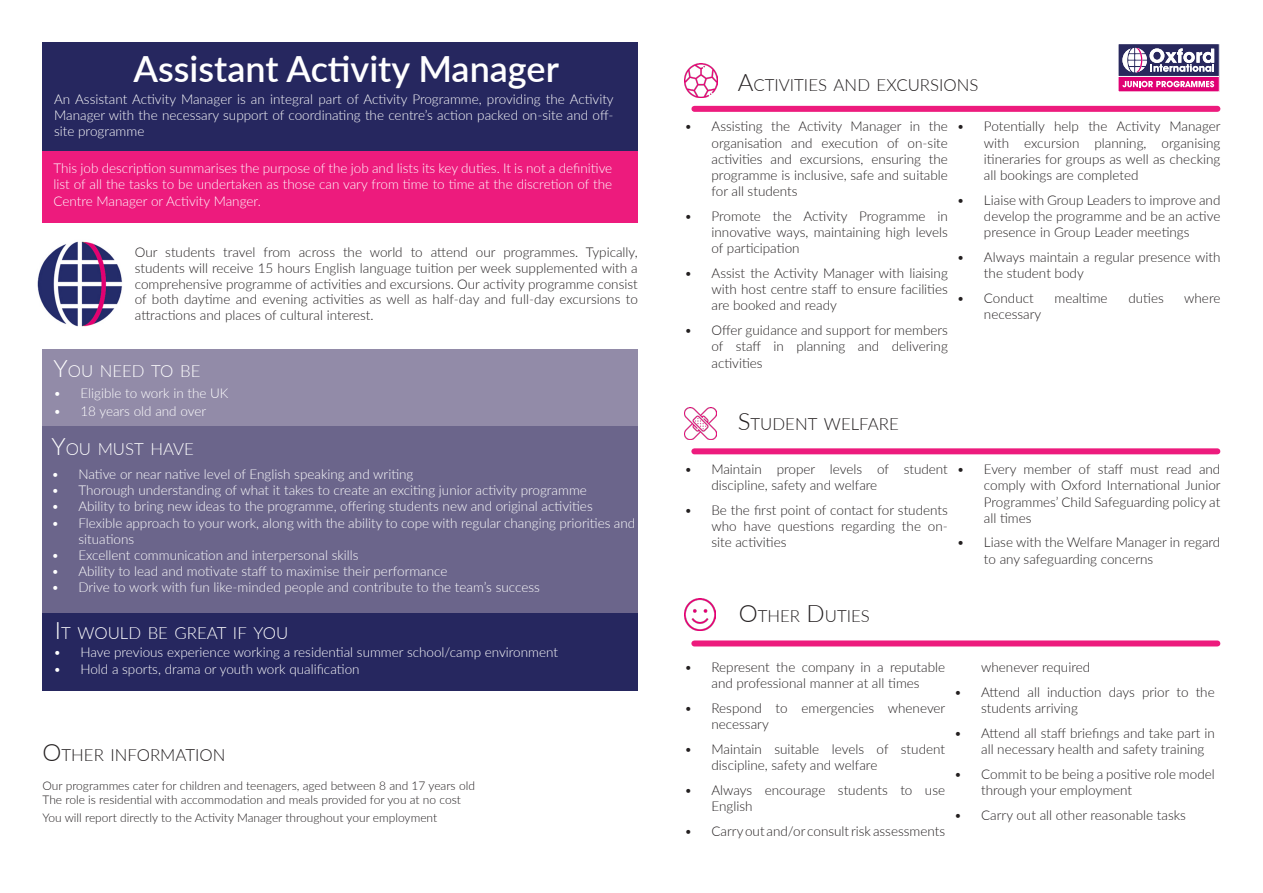
<style>
.page{position:relative;width:1263px;height:893px;background:#fff}
.page>*{position:absolute;margin:0;border:0;box-sizing:border-box;transform-origin:0 0}
.t1{font:600 36px "Lato";color:#fff}
.t2{font:300 16.8px "Lato";color:#231f20}
.t3{font:300 16.8px "Lato";color:#fff}
.t4{font:300 13.5px/16.2px "Lato";color:#231f20;text-align:justify}
.t5{font:300 13.5px/16.2px "Lato";color:#fff;text-align:justify}
.t6{font:300 12px "Lato";color:#231f20}
.s1{font-size:24px}
</style>
<div class="page">
<div style="left:43px;top:349px;width:595px;height:77px;background:#928ba8"></div>
<div style="left:43px;top:426px;width:595px;height:187px;background:#6b658b"></div>
<div style="left:43px;top:43px;width:595px;height:121px;background:#26275f"></div>
<div style="left:43px;top:151px;width:595px;height:72px;background:#ed1b7d"></div>
<img style="left:37px;top:241px;width:86px;height:86px">
<div style="left:1118px;top:69px;width:101px;height:23px;background:#e00073"></div>
<div style="left:1118px;top:44px;width:101px;height:32px;background:#28285d"></div>
<div style="left:1118px;top:43px;width:102px;height:34px;border:1px solid #fff"></div>
<svg style="left:1122px;top:48px;width:92px;height:24px"></svg>
<svg style="left:1122px;top:81px;width:92px;height:6px"></svg>
<div style="left:694px;top:106px;width:523px;height:6px;background:#ed1b7d"></div>
<img style="left:684px;top:64px;width:34px;height:33px">
<img style="left:684px;top:408px;width:32px;height:31px">
<img style="left:684px;top:599px;width:32px;height:31px">
<div style="left:694px;top:448px;width:523px;height:6px;background:#ed1b7d"></div>
<div style="left:694px;top:640px;width:523px;height:6px;background:#ed1b7d"></div>
<div style="left:43px;top:613px;width:595px;height:78px;background:#26275f"></div>
<p class="t1" style="left:134px;top:43px;width:427px">Assistant Activity Manager</p>
<p class="t5" style="left:54px;top:91px;width:561px">An Assistant Activity Manager is an integral part of Activity Programme, providing the Activity Manager with the necessary support of coordinating the centre’s action packed on-site and off&shy;site programme</p>
<p class="t5" style="left:53px;top:160px;width:560px">This job description summarises the purpose of the job and lists its key duties. It is not a definitive list of all the tasks to be undertaken as those can vary from time to time at the discretion of the Centre Manager or Activity Manger.</p>
<p class="t4" style="left:135px;top:243px;width:504px">Our students travel from across the world to attend our programmes. Typically, students will receive 15 hours English language tuition per week supplemented with a comprehensive programme of activities and excursions. Our activity programme consist of both daytime and evening activities as well as half-day and full-day excursions to attractions and places of cultural interest.</p>
<p class="t3" style="left:53px;top:359px;width:148px"><span class="s1">Y</span>OU NEED TO BE</p>
<p class="t5" style="left:53px;top:384px;width:177px">• Eligible to work in the UK</p>
<p class="t5" style="left:53px;top:402px;width:154px">• 18 years old and over</p>
<p class="t3" style="left:51px;top:437px;width:144px"><span class="s1">Y</span>OU MUST HAVE</p>
<p class="t5" style="left:51px;top:466px;width:364px">• Native or near native level of English speaking and writing</p>
<p class="t5" style="left:51px;top:482px;width:537px">• Thorough understanding of what it takes to create an exciting junior activity programme</p>
<p class="t5" style="left:51px;top:498px;width:543px">• Ability to bring new ideas to the programme, offering students new and original activities</p>
<p class="t5" style="left:78px;top:514px;width:558px;text-indent:-27px">• Flexible approach to your work, along with the ability to cope with regular changing priorities and situations</p>
<p class="t5" style="left:51px;top:547px;width:309px">• Excellent communication and interpersonal skills</p>
<p class="t5" style="left:51px;top:563px;width:398px">• Ability to lead and motivate staff to maximise their performance</p>
<p class="t5" style="left:51px;top:579px;width:490px">• Drive to work with fun like-minded people and contribute to the team’s success</p>
<p class="t3" style="left:55px;top:621px;width:235px"><span class="s1">I</span>T WOULD BE GREAT IF YOU</p>
<p class="t5" style="left:53px;top:644px;width:506px">• Have previous experience working a residential summer school/camp environment</p>
<p class="t5" style="left:53px;top:660px;width:308px">• Hold a sports, drama or youth work qualification</p>
<p class="t2" style="left:43px;top:743px;width:184px"><span class="s1">O</span>THER INFORMATION</p>
<p class="t6" style="left:43px;top:777px;width:434px">Our programmes cater for children and teenagers, aged between 8 and 17 years old</p>
<p class="t6" style="left:43px;top:791px;width:420px">The role is residential with accommodation and meals provided for you at no cost</p>
<p class="t6" style="left:43px;top:809px;width:396px">You will report directly to the Activity Manager throughout your employment</p>
<p class="t2" style="left:738px;top:73px;width:242px"><span class="s1">A</span>CTIVITIES AND EXCURSIONS</p>
<p class="t4" style="left:711px;top:118px;width:238px;text-indent:-27px">• Assisting the Activity Manager in the organisation and execution of on-site activities and excursions, ensuring the programme is inclusive, safe and suitable for all students</p>
<p class="t4" style="left:711px;top:208px;width:238px;text-indent:-27px">• Promote the Activity Programme in innovative ways, maintaining high levels of participation</p>
<p class="t4" style="left:711px;top:265px;width:238px;text-indent:-27px">• Assist the Activity Manager with liaising with host centre staff to ensure facilities are booked and ready</p>
<p class="t4" style="left:711px;top:322px;width:238px;text-indent:-27px">• Offer guidance and support for members of staff in planning and delivering activities</p>
<p class="t4" style="left:984px;top:118px;width:238px;text-indent:-27px">• Potentially help the Activity Manager with excursion planning, organising itineraries for groups as well as checking all bookings are completed</p>
<p class="t4" style="left:984px;top:191px;width:238px;text-indent:-27px">• Liaise with Group Leaders to improve and develop the programme and be an active presence in Group Leader meetings</p>
<p class="t4" style="left:984px;top:248px;width:238px;text-indent:-27px">• Always maintain a regular presence with the student body</p>
<p class="t4" style="left:957px;top:289px;width:78px">• Conduct</p>
<p class="t4" style="left:1054px;top:289px;width:55px">mealtime</p>
<p class="t4" style="left:1128px;top:289px;width:37px">duties</p>
<p class="t4" style="left:1184px;top:289px;width:38px">where</p>
<p class="t4" style="left:984px;top:306px;width:59px">necessary</p>
<p class="t2" style="left:738px;top:413px;width:163px"><span class="s1">S</span>TUD ENT WELFARE</p>
<p class="t4" style="left:711px;top:461px;width:238px;text-indent:-27px">• Maintain proper levels of student discipline, safety and welfare</p>
<p class="t4" style="left:711px;top:502px;width:238px;text-indent:-27px">• Be the first point of contact for students who have questions regarding the on&shy;site activities</p>
<p class="t4" style="left:984px;top:461px;width:238px;text-indent:-27px">• Every member of staff must read and comply with Oxford International Junior Programmes’ Child Safeguarding policy at all times</p>
<p class="t4" style="left:984px;top:534px;width:238px;text-indent:-27px">• Liase with the Welfare Manager in regard to any safeguarding concerns</p>
<p class="t2" style="left:739px;top:604px;width:133px"><span class="s1">O</span>THER <span class="s1">D</span>UTIES</p>
<p class="t4" style="left:684px;top:659px;width:262px;text-align:center">• Represent the company in a reputable and professional manner at all times</p>
<p class="t4" style="left:711px;top:700px;width:235px;text-indent:-27px">• Respond to emergencies whenever necessary</p>
<p class="t4" style="left:711px;top:740px;width:235px;text-indent:-27px">• Maintain suitable levels of student discipline, safety and welfare</p>
<p class="t4" style="left:711px;top:781px;width:235px;text-indent:-27px">• Always encourage students to use<br>English</p>
<p class="t4" style="left:684px;top:822px;width:262px">• Carry out and/or consult risk assessments</p>
<p class="t4" style="left:981px;top:659px;width:111px">whenever required</p>
<p class="t4" style="left:981px;top:683px;width:235px;text-indent:-27px">• Attend all induction days prior to the students arriving</p>
<p class="t4" style="left:981px;top:724px;width:235px;text-indent:-27px">• Attend all staff briefings and take part in all necessary health and safety training</p>
<p class="t4" style="left:981px;top:765px;width:235px;text-indent:-27px">• Commit to be being a positive role model through your employment</p>
<p class="t4" style="left:954px;top:806px;width:233px">• Carry out all other reasonable tasks</p>
</div>
